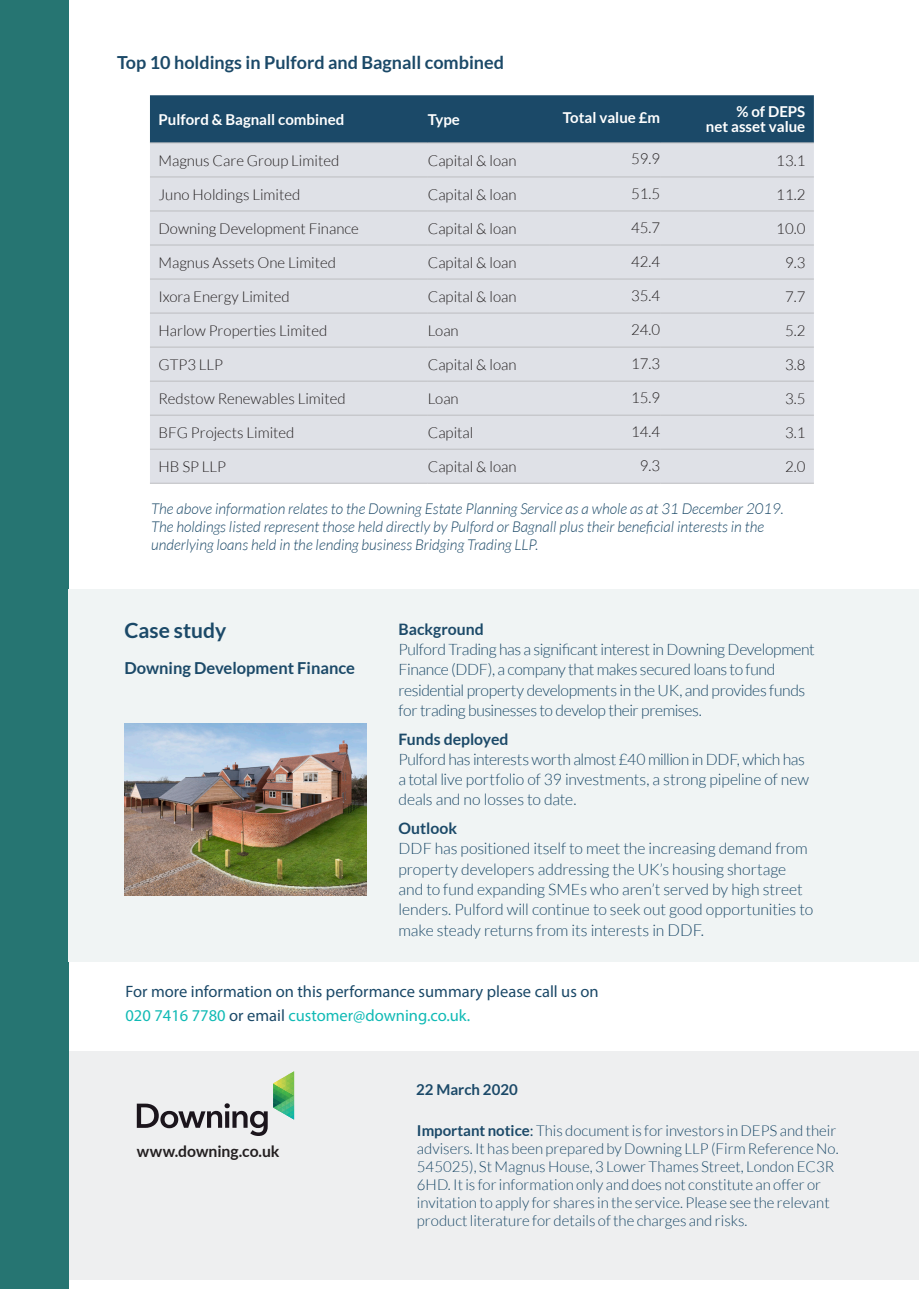
<style>
.page{position:relative;width:919px;height:1289px;background:#fff}
.page>*{position:absolute;margin:0;border:0;box-sizing:border-box;transform-origin:0 0}
.Body_copy_1{font:700 21px "Lato";color:#1b4968}
.Body_copy_1-2{font:700 18px "Lato";color:#1b4968}
.Heading_3{font:16.5px/24px "Myriad Pro";color:#1b4968}
.Body_copy_1-3{font:700 16.5px "Lato";color:#1b4968}
.Heading__green_colou{font:300 15.75px/20.2px "Lato";letter-spacing:-.015em;color:#1b4968}
.t1{font:700 15.75px "Lato";color:#231f20}
.Table{font:300 15px "Lato";color:#231f20}
.Important_notice_tit{font:300 15px/18px "Lato";color:#1b4968}
.Body_copy_1-4{font:italic 300 15px/18px "Lato";color:#1b4968}
.Table-2{font:700 15px/15px "Lato";color:#fff;text-align:right}
.Body_copy_1-5{font:700 15px "Lato";color:#1b4968}
.s1{font-weight:700}
.s2{font-size:16.5px}
.s3{color:#10bab5}
.s4{font-weight:400}
</style>
<div class="page">
<div style="left:14px;top:1051px;width:904px;height:228px;background:#eeeff0"></div>
<div style="left:0;top:0;width:68px;height:1288px;background:#267572"></div>
<svg style="left:137px;top:1071px;width:157px;height:64px"></svg>
<div style="left:150px;top:95px;width:663px;height:47px;background:#1b4968"></div>
<div style="left:150px;top:143px;width:663px;height:340px;background:#dfe1e7"></div>
<hr style="left:150px;top:142px;width:278px;height:1px;background:#bcbdc0">
<hr style="left:428px;top:142px;width:121px;height:1px;background:#bcbdc0">
<hr style="left:549px;top:142px;width:111px;height:1px;background:#bcbdc0">
<hr style="left:660px;top:142px;width:153px;height:1px;background:#bcbdc0">
<hr style="left:150px;top:176px;width:278px;height:1px;background:#bcbdc0">
<hr style="left:428px;top:176px;width:121px;height:1px;background:#bcbdc0">
<hr style="left:549px;top:176px;width:111px;height:1px;background:#bcbdc0">
<hr style="left:660px;top:176px;width:153px;height:1px;background:#bcbdc0">
<hr style="left:150px;top:211px;width:278px;height:1px;background:#bcbdc0">
<hr style="left:428px;top:211px;width:121px;height:1px;background:#bcbdc0">
<hr style="left:549px;top:211px;width:111px;height:1px;background:#bcbdc0">
<hr style="left:660px;top:211px;width:153px;height:1px;background:#bcbdc0">
<hr style="left:150px;top:245px;width:278px;height:1px;background:#bcbdc0">
<hr style="left:428px;top:245px;width:121px;height:1px;background:#bcbdc0">
<hr style="left:549px;top:245px;width:111px;height:1px;background:#bcbdc0">
<hr style="left:660px;top:245px;width:153px;height:1px;background:#bcbdc0">
<hr style="left:150px;top:279px;width:278px;height:1px;background:#bcbdc0">
<hr style="left:428px;top:279px;width:121px;height:1px;background:#bcbdc0">
<hr style="left:549px;top:279px;width:111px;height:1px;background:#bcbdc0">
<hr style="left:660px;top:279px;width:153px;height:1px;background:#bcbdc0">
<hr style="left:150px;top:347px;width:278px;height:1px;background:#bcbdc0">
<hr style="left:428px;top:347px;width:121px;height:1px;background:#bcbdc0">
<hr style="left:549px;top:347px;width:111px;height:1px;background:#bcbdc0">
<hr style="left:660px;top:347px;width:153px;height:1px;background:#bcbdc0">
<hr style="left:150px;top:381px;width:278px;height:1px;background:#bcbdc0">
<hr style="left:428px;top:381px;width:121px;height:1px;background:#bcbdc0">
<hr style="left:549px;top:381px;width:111px;height:1px;background:#bcbdc0">
<hr style="left:660px;top:381px;width:153px;height:1px;background:#bcbdc0">
<hr style="left:150px;top:415px;width:278px;height:1px;background:#bcbdc0">
<hr style="left:428px;top:415px;width:121px;height:1px;background:#bcbdc0">
<hr style="left:549px;top:415px;width:111px;height:1px;background:#bcbdc0">
<hr style="left:660px;top:415px;width:153px;height:1px;background:#bcbdc0">
<hr style="left:150px;top:449px;width:278px;height:1px;background:#bcbdc0">
<hr style="left:428px;top:449px;width:121px;height:1px;background:#bcbdc0">
<hr style="left:549px;top:449px;width:111px;height:1px;background:#bcbdc0">
<hr style="left:660px;top:449px;width:153px;height:1px;background:#bcbdc0">
<hr style="left:150px;top:483px;width:278px;height:1px;background:#bcbdc0">
<hr style="left:428px;top:483px;width:121px;height:1px;background:#bcbdc0">
<hr style="left:549px;top:483px;width:111px;height:1px;background:#bcbdc0">
<hr style="left:660px;top:483px;width:153px;height:1px;background:#bcbdc0">
<hr style="left:150px;top:313px;width:278px;height:1px;background:#bcbdc0">
<hr style="left:428px;top:313px;width:121px;height:1px;background:#bcbdc0">
<hr style="left:549px;top:313px;width:111px;height:1px;background:#bcbdc0">
<hr style="left:660px;top:313px;width:153px;height:1px;background:#bcbdc0">
<div style="left:68px;top:589px;width:850px;height:372px;background:#f0f4f4"></div>
<img style="left:124px;top:723px;width:243px;height:172px">
<p class="Body_copy_1-2" style="left:117px;top:52px;width:388px">Top 10 holdings in Pulford and Bagnall combined</p>
<p class="Table-2" style="left:158px;top:112px;width:187px">Pulford &amp; Bagnall combined</p>
<p class="Table-2" style="left:428px;top:112px;width:34px">Type</p>
<p class="Table-2" style="left:563px;top:110px;width:99px">Total value £m</p>
<p class="Table-2" style="left:706px;top:104px;width:101px">% of DEPS<br>net asset value</p>
<p class="Table" style="left:158px;top:152px;width:182px">Magnus Care Group Limited</p>
<p class="Table" style="left:428px;top:152px;width:90px">Capital &amp; loan</p>
<p class="Table" style="left:631px;top:151px;width:31px">59.9</p>
<p class="Table" style="left:776px;top:152px;width:31px">13.1</p>
<p class="Table" style="left:158px;top:186px;width:143px">Juno Holdings Limited</p>
<p class="Table" style="left:428px;top:186px;width:90px">Capital &amp; loan</p>
<p class="Table" style="left:631px;top:185px;width:31px">51.5</p>
<p class="Table" style="left:776px;top:186px;width:31px">11.2</p>
<p class="Table" style="left:158px;top:220px;width:202px">Downing Development Finance</p>
<p class="Table" style="left:428px;top:220px;width:90px">Capital &amp; loan</p>
<p class="Table" style="left:631px;top:219px;width:31px">45.7</p>
<p class="Table" style="left:776px;top:220px;width:31px">10.0</p>
<p class="Table" style="left:158px;top:255px;width:179px">Magnus Assets One Limited</p>
<p class="Table" style="left:428px;top:255px;width:90px">Capital &amp; loan</p>
<p class="Table" style="left:631px;top:253px;width:31px">42.4</p>
<p class="Table" style="left:785px;top:255px;width:22px">9.3</p>
<p class="Table" style="left:158px;top:289px;width:133px">Ixora Energy Limited</p>
<p class="Table" style="left:428px;top:289px;width:90px">Capital &amp; loan</p>
<p class="Table" style="left:631px;top:287px;width:31px">35.4</p>
<p class="Table" style="left:785px;top:289px;width:22px">7.7</p>
<p class="Table" style="left:158px;top:323px;width:170px">Harlow Properties Limited</p>
<p class="Table" style="left:428px;top:323px;width:32px">Loan</p>
<p class="Table" style="left:631px;top:321px;width:31px">24.0</p>
<p class="Table" style="left:785px;top:323px;width:22px">5.2</p>
<p class="Table" style="left:158px;top:357px;width:66px">GTP3 LLP</p>
<p class="Table" style="left:428px;top:357px;width:90px">Capital &amp; loan</p>
<p class="Table" style="left:631px;top:355px;width:31px">17.3</p>
<p class="Table" style="left:785px;top:357px;width:22px">3.8</p>
<p class="Table" style="left:158px;top:391px;width:189px">Redstow Renewables Limited</p>
<p class="Table" style="left:428px;top:391px;width:32px">Loan</p>
<p class="Table" style="left:631px;top:389px;width:31px">15.9</p>
<p class="Table" style="left:785px;top:391px;width:22px">3.5</p>
<p class="Table" style="left:158px;top:425px;width:137px">BFG Projects Limited</p>
<p class="Table" style="left:428px;top:425px;width:47px">Capital</p>
<p class="Table" style="left:631px;top:423px;width:31px">14.4</p>
<p class="Table" style="left:785px;top:425px;width:22px">3.1</p>
<p class="Table" style="left:158px;top:459px;width:69px">HB SP LLP</p>
<p class="Table" style="left:428px;top:459px;width:90px">Capital &amp; loan</p>
<p class="Table" style="left:639px;top:457px;width:22px">9.3</p>
<p class="Table" style="left:785px;top:459px;width:22px">2.0</p>
<p class="Body_copy_1-4" style="left:151px;top:500px;width:634px">The above information relates to the Downing Estate Planning Service as a whole as at 31 December 2019.</p>
<p class="Body_copy_1-4" style="left:151px;top:518px;width:614px">The holdings listed represent those held directly by Pulford or Bagnall plus their beneficial interests in the underlying loans held in the lending business Bridging Trading LLP.</p>
<p class="Body_copy_1" style="left:124px;top:618px;width:103px">Case study</p>
<p class="Body_copy_1-3" style="left:124px;top:658px;width:232px">Downing Development Finance</p>
<p class="Heading__green_colou" style="left:398px;top:619px;width:418px"><span class="s1">Background<br></span>Pulford Trading has a significant interest in Downing Development Finance (DDF), a company that makes secured loans to fund residential property developments in the UK, and provides funds for trading businesses to develop their premises.</p>
<p class="Heading__green_colou" style="left:398px;top:729px;width:412px"><span class="s1">Funds deployed<br></span>Pulford has interests worth almost £40 million in DDF, which has a total live portfolio of 39 investments, a strong pipeline of new deals and no losses to date.</p>
<p class="Heading__green_colou" style="left:398px;top:818px;width:416px"><span class="s1">Outlook<br></span>DDF has positioned itself to meet the increasing demand from property developers addressing the UK’s housing shortage and to fund expanding SMEs who aren’t served by high street lenders. Pulford will continue to seek out good opportunities to make steady returns from its interests in <span class="s2">DDF.</span></p>
<p class="Heading_3" style="left:125px;top:979px;width:474px">For more information on this performance summary please call us on<br><span class="s3">020 7416 7780</span> or email <span class="s3">customer@downing.co.uk.</span></p>
<p class="t1" style="left:137px;top:1142px;width:144px">www.downing.co.uk</p>
<p class="Body_copy_1-5" style="left:416px;top:1080px;width:103px">22 March 2020</p>
<p class="Important_notice_tit" style="left:417px;top:1121px;width:423px"><span class="s1">Important notice</span><span class="s4">:</span> This document is for investors in DEPS and their advisers. It has been prepared by Downing LLP (Firm Reference No.<br>545025), St Magnus House, 3 Lower Thames Street, London EC3R 6HD. It is for information only and does not constitute an offer or invitation to apply for shares in the service. Please see the relevant product literature for details of the charges and risks.</p>
</div>
